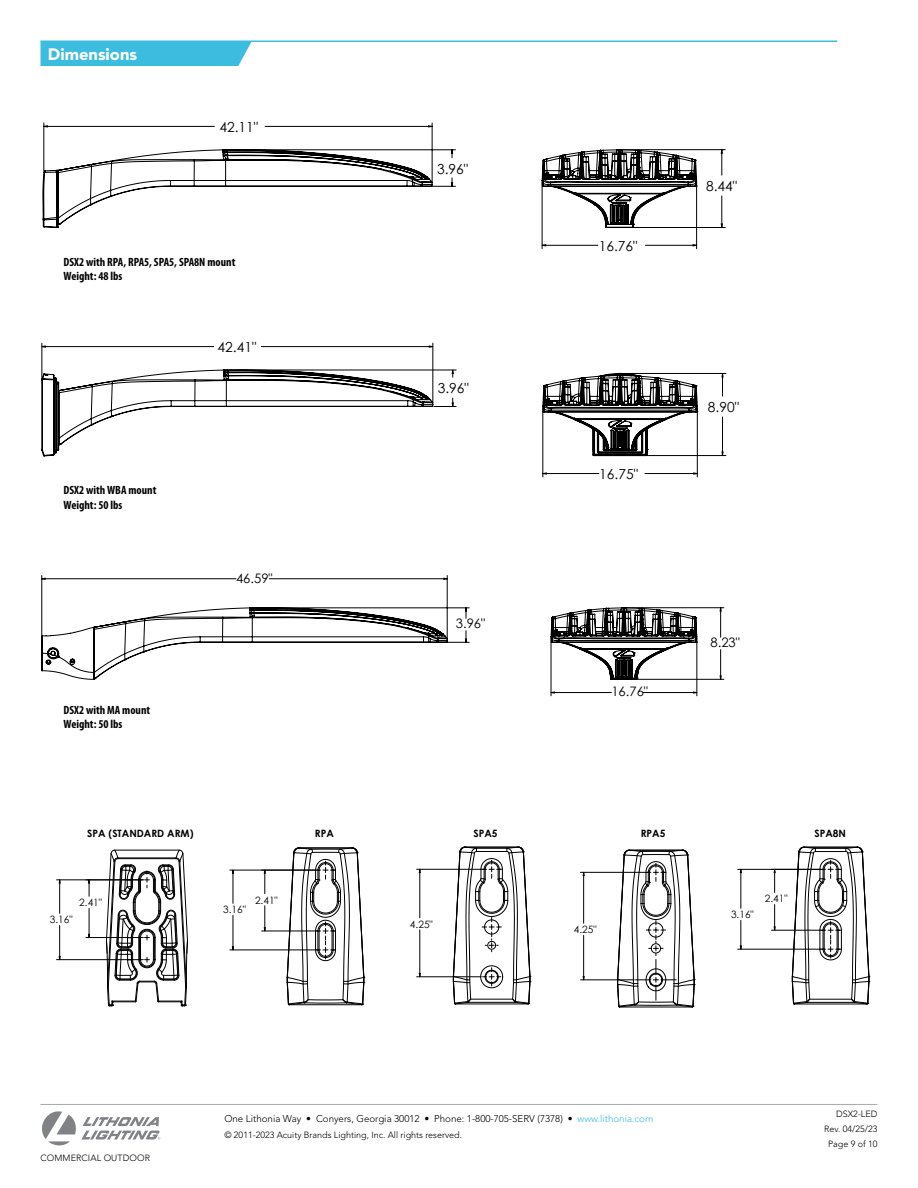
<style>
.page{position:relative;width:918px;height:1188px;background:#fff}
.page>*{position:absolute;margin:0;border:0;box-sizing:border-box;transform-origin:0 0}
.t1{font:900 16.5px "Avenir LT Std";color:#fff}
.t2{font:13.8px "Century Gothic";color:#000}
.t3{font:13.05px "Century Gothic";color:#000}
.t4{font:700 condensed 12px/14.4px "Myriad Pro";color:#000}
.t5{font:10.05px "Century Gothic";color:#000}
.t6{font:700 10.05px "Century Gothic";color:#000}
.t7{font:300 9.75px "Avenir LT Std";color:#000}
.t8{font:300 9px/15px "Avenir LT Std";color:#000;text-align:right}
.s1{color:#3cbcde}
</style>
<div class="page">
<hr style="left:40px;top:1104px;width:837px;height:1px;background:#a7a9ac">
<svg style="left:42px;top:1111px;width:118px;height:35px"></svg>
<hr style="left:432px;top:123px;width:1px;height:60px;background:#000">
<hr style="left:44px;top:123px;width:1px;height:48px;background:#000">
<hr style="left:542px;top:182px;width:1px;height:67px;background:#000">
<hr style="left:696px;top:182px;width:1px;height:67px;background:#000">
<hr style="left:634px;top:227px;width:91px;height:1px;background:#000">
<hr style="left:621px;top:149px;width:104px;height:1px;background:#000">
<hr style="left:722px;top:196px;width:1px;height:32px;background:#000">
<svg style="left:722px;top:150px;width:1px;height:25px"></svg>
<svg style="left:44px;top:126px;width:678px;height:120px"></svg>
<svg style="left:43px;top:150px;width:412px;height:78px"></svg>
<svg style="left:542px;top:148px;width:155px;height:80px"></svg>
<hr style="left:621px;top:373px;width:105px;height:1px;background:#000">
<hr style="left:648px;top:455px;width:78px;height:1px;background:#000">
<hr style="left:697px;top:408px;width:1px;height:69px;background:#000">
<hr style="left:543px;top:408px;width:1px;height:69px;background:#000">
<svg style="left:544px;top:473px;width:153px;height:1px"></svg>
<svg style="left:543px;top:373px;width:180px;height:83px"></svg>
<hr style="left:42px;top:346px;width:172px;height:1px;background:#000">
<hr style="left:261px;top:346px;width:172px;height:1px;background:#000">
<hr style="left:42px;top:343px;width:1px;height:36px;background:#000">
<hr style="left:433px;top:343px;width:1px;height:60px;background:#000">
<svg style="left:42px;top:370px;width:414px;height:86px"></svg>
<hr style="left:638px;top:679px;width:86px;height:1px;background:#000">
<hr style="left:625px;top:607px;width:99px;height:1px;background:#000">
<hr style="left:447px;top:575px;width:1px;height:64px;background:#000">
<hr style="left:42px;top:575px;width:1px;height:60px;background:#000">
<hr style="left:551px;top:638px;width:1px;height:58px;background:#000">
<hr style="left:697px;top:638px;width:1px;height:58px;background:#000">
<svg style="left:42px;top:578px;width:655px;height:115px"></svg>
<svg style="left:42px;top:608px;width:427px;height:72px"></svg>
<svg style="left:551px;top:606px;width:170px;height:76px"></svg>
<hr style="left:40px;top:40px;width:797px;height:2px;background:#3cbcde">
<div style="left:40px;top:41px;width:212px;height:25px;background:#3cbcde"></div>
<hr style="left:59px;top:925px;width:1px;height:35px;background:#000">
<hr style="left:59px;top:880px;width:1px;height:33px;background:#000">
<hr style="left:57px;top:959px;width:86px;height:1px;background:#000">
<hr style="left:57px;top:880px;width:86px;height:1px;background:#000">
<hr style="left:89px;top:908px;width:1px;height:30px;background:#000">
<hr style="left:86px;top:937px;width:57px;height:1px;background:#000">
<svg style="left:88px;top:881px;width:2px;height:15px"></svg>
<svg style="left:106px;top:850px;width:82px;height:157px"></svg>
<hr style="left:233px;top:915px;width:1px;height:35px;background:#000">
<hr style="left:233px;top:870px;width:1px;height:33px;background:#000">
<hr style="left:230px;top:950px;width:85px;height:1px;background:#000">
<hr style="left:230px;top:870px;width:85px;height:1px;background:#000">
<hr style="left:262px;top:931px;width:53px;height:1px;background:#000">
<svg style="left:264px;top:906px;width:2px;height:25px"></svg>
<svg style="left:264px;top:870px;width:2px;height:24px"></svg>
<svg style="left:287px;top:848px;width:78px;height:157px"></svg>
<hr style="left:741px;top:869px;width:1px;height:39px;background:#000">
<hr style="left:738px;top:949px;width:82px;height:1px;background:#000">
<hr style="left:738px;top:869px;width:82px;height:1px;background:#000">
<hr style="left:771px;top:930px;width:49px;height:1px;background:#000">
<svg style="left:740px;top:920px;width:2px;height:29px"></svg>
<svg style="left:774px;top:905px;width:1px;height:25px"></svg>
<svg style="left:774px;top:870px;width:1px;height:23px"></svg>
<svg style="left:792px;top:847px;width:78px;height:158px"></svg>
<hr style="left:583px;top:935px;width:1px;height:45px;background:#000">
<hr style="left:583px;top:872px;width:1px;height:51px;background:#000">
<hr style="left:580px;top:980px;width:54px;height:1px;background:#000">
<hr style="left:580px;top:872px;width:66px;height:1px;background:#000">
<svg style="left:617px;top:850px;width:78px;height:158px"></svg>
<hr style="left:420px;top:930px;width:1px;height:47px;background:#000">
<hr style="left:420px;top:869px;width:1px;height:49px;background:#000">
<hr style="left:417px;top:977px;width:64px;height:1px;background:#000">
<hr style="left:417px;top:869px;width:64px;height:1px;background:#000">
<svg style="left:453px;top:847px;width:78px;height:158px"></svg>
<h1 class="t1" style="left:48px;top:44px;width:91px">Dimensions</h1>
<h2 class="t2" style="left:219px;top:118px;width:40px">42.11"</h2>
<h3 class="t4" style="left:64px;top:255px;width:173px">DSX2 with RPA, RPA5, SPA5, SPA8N mount<br>Weight: 48 lbs</h3>
<h2 class="t2" style="left:218px;top:339px;width:40px">42.41"</h2>
<h3 class="t4" style="left:64px;top:483px;width:94px">DSX2 with WBA mount<br>Weight: 50 lbs</h3>
<h3 class="t3" style="left:236px;top:570px;width:38px">46.59"</h3>
<h3 class="t4" style="left:64px;top:703px;width:88px">DSX2 with MA mount<br>Weight: 50 lbs</h3>
<p class="t6" style="left:87px;top:827px;width:108px">SPA (STANDARD ARM)</p>
<p class="t5" style="left:79px;top:896px;width:24px">2.41"</p>
<p class="t5" style="left:50px;top:913px;width:24px">3.16"</p>
<p class="t5" style="left:223px;top:903px;width:24px">3.16"</p>
<p class="t5" style="left:255px;top:894px;width:24px">2.41"</p>
<p class="t6" style="left:315px;top:827px;width:21px">RPA</p>
<h2 class="t2" style="left:437px;top:160px;width:33px">3.96"</h2>
<h2 class="t2" style="left:438px;top:380px;width:33px">3.96"</h2>
<h3 class="t3" style="left:456px;top:616px;width:31px">3.96"</h3>
<p class="t5" style="left:410px;top:918px;width:24px">4.25"</p>
<p class="t6" style="left:473px;top:827px;width:26px">SPA5</p>
<h2 class="t2" style="left:599px;top:238px;width:40px">16.76"</h2>
<h2 class="t2" style="left:599px;top:466px;width:40px">16.75"</h2>
<h2 class="t2" style="left:706px;top:177px;width:33px">8.44"</h2>
<h2 class="t2" style="left:708px;top:399px;width:33px">8.90"</h2>
<h3 class="t3" style="left:611px;top:684px;width:38px">16.76"</h3>
<h3 class="t3" style="left:711px;top:635px;width:31px">8.23"</h3>
<p class="t5" style="left:574px;top:923px;width:24px">4.25"</p>
<p class="t6" style="left:641px;top:827px;width:26px">RPA5</p>
<p class="t5" style="left:731px;top:908px;width:24px">3.16"</p>
<p class="t5" style="left:765px;top:893px;width:24px">2.41"</p>
<p class="t6" style="left:814px;top:827px;width:33px">SPA8N</p>
<p class="t8" style="left:40px;top:1150px;width:111px">COMMERCIAL OUTDOOR</p>
<p class="t7" style="left:224px;top:1113px;width:430px">One Lithonia Way • Conyers, Georgia 30012 • Phone: 1-800-705-SERV (7378) • <span class="s1">www.lithonia.com</span></p>
<p class="t8" style="left:224px;top:1128px;width:239px">© 2011-2023 Acuity Brands Lighting, Inc. All rights reserved.</p>
<p class="t8" style="left:824px;top:1107px;width:55px">DSX2-LED<br>Rev. 04/25/23<br>Page 9 of 10</p>
</div>
